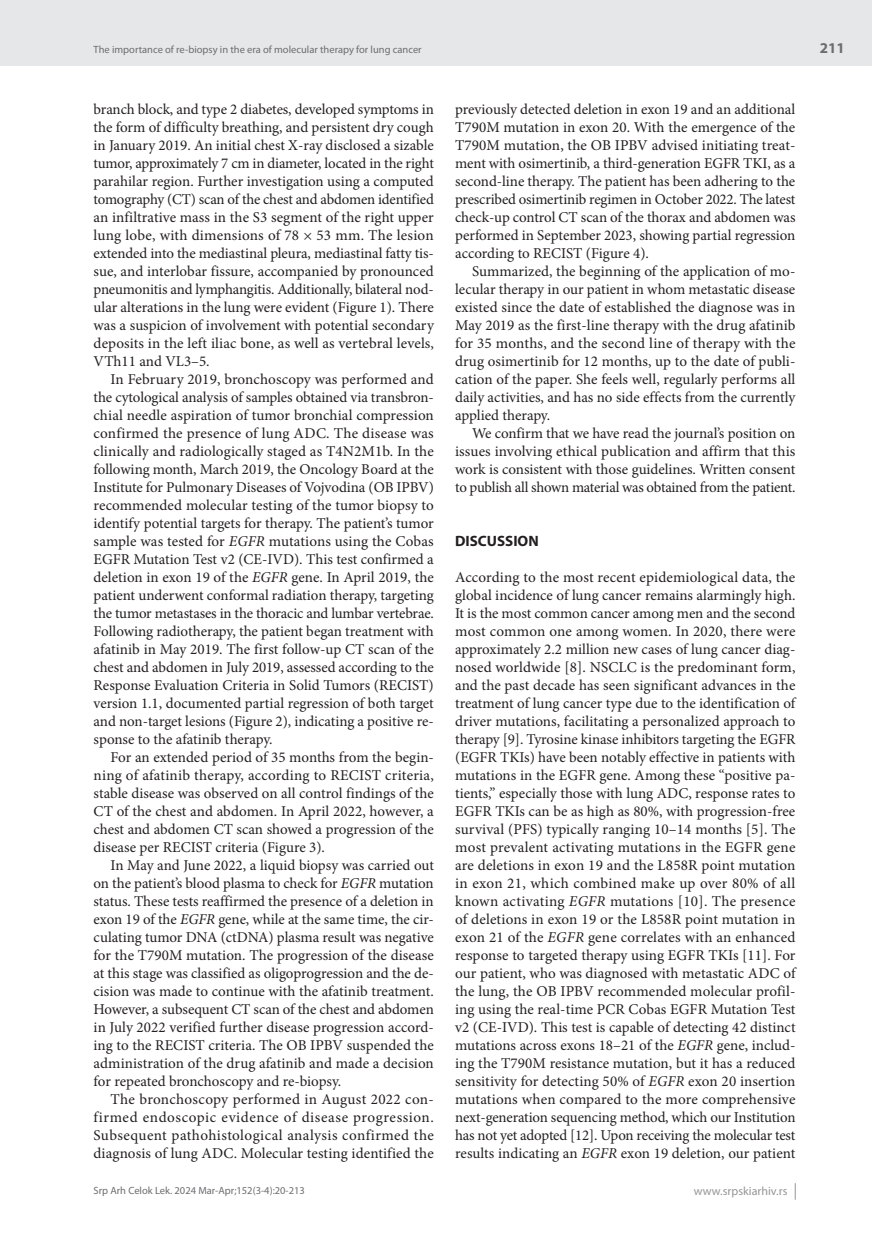
<style>
.page{position:relative;width:872px;height:1234px;background:#fff}
.page>*{position:absolute;margin:0;border:0;box-sizing:border-box;transform-origin:0 0}
.t1{font:15px/18px "Minion Pro";color:#231f20;text-align:justify}
.t2{font:700 15px "Myriad Pro";color:#231f20}
.t3{font:700 15px "Myriad Pro";color:#6c6d70}
.t4{font:12px "Myriad Pro";color:#939598}
.t5{font:10.5px "Myriad Pro";color:#6c6d70}
.s1{font-style:italic}
</style>
<div class="page">
<div style="left:0;top:0;width:872px;height:66px;background:#e6e7e9"></div>
<svg style="left:795px;top:1183px;width:1px;height:16px"></svg>
<p class="t5" style="left:94px;top:43px;width:330px">The importance of re-biopsy in the era of molecular therapy for lung cancer</p>
<p class="t1" style="left:94px;top:100px;width:342px">branch block, and type 2 diabetes, developed symptoms in the form of difficulty breathing, and persistent dry cough in January 2019. An initial chest X-ray disclosed a sizable tumor, approximately 7 cm in diameter, located in the right parahilar region. Further investigation using a computed tomography (CT) scan of the chest and abdomen identified an infiltrative mass in the S3 segment of the right upper lung lobe, with dimensions of 78 × 53 mm. The lesion extended into the mediastinal pleura, mediastinal fatty tis&shy;sue, and interlobar fissure, accompanied by pronounced pneumonitis and lymphangitis. Additionally, bilateral nod&shy;ular alterations in the lung were evident (Figure 1). There was a suspicion of involvement with potential secondary deposits in the left iliac bone, as well as vertebral levels, VTh11 and VL3–5.</p>
<p class="t1" style="left:94px;top:370px;width:342px;text-indent:17px">In February 2019, bronchoscopy was performed and the cytological analysis of samples obtained via transbron&shy;chial needle aspiration of tumor bronchial compression confirmed the presence of lung ADC. The disease was clinically and radiologically staged as T4N2M1b. In the following month, March 2019, the Oncology Board at the Institute for Pulmonary Diseases of Vojvodina (OB IPBV) recommended molecular testing of the tumor biopsy to identify potential targets for therapy. The patient’s tumor sample was tested for <span class="s1">EGFR</span> mutations using the Cobas EGFR Mutation Test v2 (CE-IVD). This test confirmed a deletion in exon 19 of the <span class="s1">EGFR</span> gene. In April 2019, the patient underwent conformal radiation therapy, targeting the tumor metastases in the thoracic and lumbar vertebrae.<br>Following radiotherapy, the patient began treatment with afatinib in May 2019. The first follow-up CT scan of the chest and abdomen in July 2019, assessed according to the Response Evaluation Criteria in Solid Tumors (RECIST) version 1.1, documented partial regression of both target and non-target lesions (Figure 2), indicating a positive re&shy;sponse to the afatinib therapy.</p>
<p class="t1" style="left:94px;top:748px;width:342px;text-indent:17px">For an extended period of 35 months from the begin&shy;ning of afatinib therapy, according to RECIST criteria, stable disease was observed on all control findings of the CT of the chest and abdomen. In April 2022, however, a chest and abdomen CT scan showed a progression of the disease per RECIST criteria (Figure 3).</p>
<p class="t1" style="left:94px;top:856px;width:342px;text-indent:17px">In May and June 2022, a liquid biopsy was carried out on the patient’s blood plasma to check for <span class="s1">EGFR</span> mutation status. These tests reaffirmed the presence of a deletion in exon 19 of the <span class="s1">EGFR</span> gene, while at the same time, the cir&shy;culating tumor DNA (ctDNA) plasma result was negative for the T790M mutation. The progression of the disease at this stage was classified as oligoprogression and the de&shy;cision was made to continue with the afatinib treatment.<br>However, a subsequent CT scan of the chest and abdomen in July 2022 verified further disease progression accord&shy;ing to the RECIST criteria. The OB IPBV suspended the administration of the drug afatinib and made a decision for repeated bronchoscopy and re-biopsy.</p>
<p class="t1" style="left:94px;top:1090px;width:342px;text-indent:17px">The bronchoscopy performed in August 2022 con&shy;firmed endoscopic evidence of disease progression.<br>Subsequent pathohistological analysis confirmed the diagnosis of lung ADC. Molecular testing identified the</p>
<p class="t1" style="left:455px;top:100px;width:342px">previously detected deletion in exon 19 and an additional T790M mutation in exon 20. With the emergence of the T790M mutation, the OB IPBV advised initiating treat&shy;ment with osimertinib, a third-generation EGFR TKI, as a second-line therapy. The patient has been adhering to the prescribed osimertinib regimen in October 2022. The latest check-up control CT scan of the thorax and abdomen was performed in September 2023, showing partial regression according to RECIST (Figure 4).</p>
<p class="t1" style="left:455px;top:262px;width:342px;text-indent:17px">Summarized, the beginning of the application of mo&shy;lecular therapy in our patient in whom metastatic disease existed since the date of established the diagnose was in May 2019 as the first-line therapy with the drug afatinib for 35 months, and the second line of therapy with the drug osimertinib for 12 months, up to the date of publi&shy;cation of the paper. She feels well, regularly performs all daily activities, and has no side effects from the currently applied therapy.</p>
<p class="t1" style="left:455px;top:424px;width:342px;text-indent:17px">We confirm that we have read the journal’s position on issues involving ethical publication and affirm that this work is consistent with those guidelines. Written consent to publish all shown material was obtained from the patient.</p>
<p class="t2" style="left:455px;top:531px;width:85px">DISCUSSION</p>
<p class="t1" style="left:455px;top:568px;width:342px">According to the most recent epidemiological data, the global incidence of lung cancer remains alarmingly high.<br>It is the most common cancer among men and the second most common one among women. In 2020, there were approximately 2.2 million new cases of lung cancer diag&shy;nosed worldwide [8]. NSCLC is the predominant form, and the past decade has seen significant advances in the treatment of lung cancer type due to the identification of driver mutations, facilitating a personalized approach to therapy [9]. Tyrosine kinase inhibitors targeting the EGFR (EGFR TKIs) have been notably effective in patients with mutations in the EGFR gene. Among these “positive pa&shy;tients,” especially those with lung ADC, response rates to EGFR TKIs can be as high as 80%, with progression-free survival (PFS) typically ranging 10–14 months [5]. The most prevalent activating mutations in the EGFR gene are deletions in exon 19 and the L858R point mutation in exon 21, which combined make up over 80% of all known activating <span class="s1">EGFR</span> mutations [10]. The presence of deletions in exon 19 or the L858R point mutation in exon 21 of the <span class="s1">EGFR</span> gene correlates with an enhanced response to targeted therapy using EGFR TKIs [11]. For our patient, who was diagnosed with metastatic ADC of the lung, the OB IPBV recommended molecular profil&shy;ing using the real-time PCR Cobas EGFR Mutation Test v2 (CE-IVD). This test is capable of detecting 42 distinct mutations across exons 18–21 of the <span class="s1">EGFR</span> gene, includ&shy;ing the T790M resistance mutation, but it has a reduced sensitivity for detecting 50% of <span class="s1">EGFR</span> exon 20 insertion mutations when compared to the more comprehensive next-generation sequencing method, which our Institution has not yet adopted [12]. Upon receiving the molecular test results indicating an <span class="s1">EGFR</span> exon 19 deletion, our patient</p>
<p class="t5" style="left:94px;top:1184px;width:213px">Srp Arh Celok Lek. 2024 Mar-Apr;152(3-4):20-213</p>
<p class="t4" style="left:694px;top:1183px;width:95px">www.srpskiarhiv.rs</p>
<p class="t3" style="left:820px;top:38px;width:26px">211</p>
</div>
